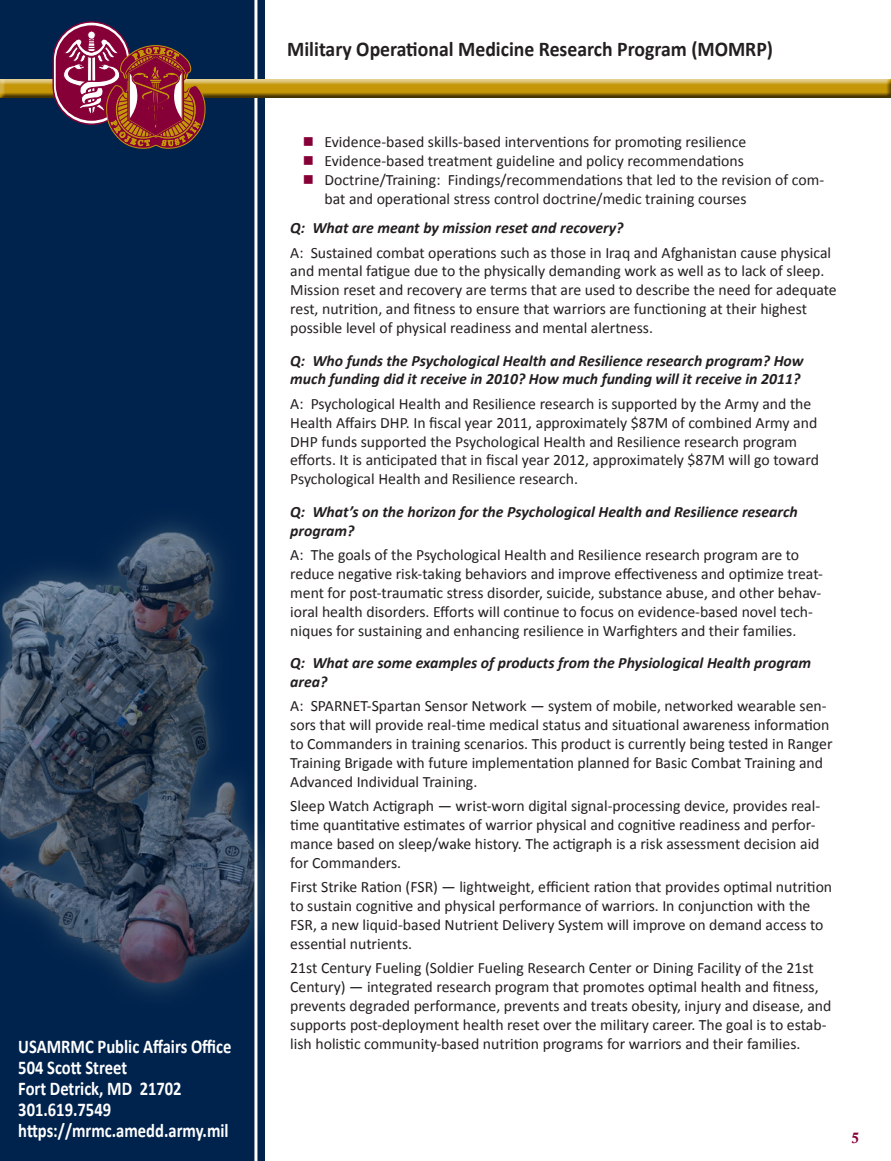
<style>
.page{position:relative;width:891px;height:1161px;background:#fff}
.page>*{position:absolute;margin:0;border:0;box-sizing:border-box;transform-origin:0 0}
.Header_2{font:700 21px "Calibri";color:#231f20;scale:.94 1}
.t1{font:700 19.5px/21px "Calibri";color:#fff;scale:.85 1}
.Answers{font:15.75px/18.9px "Calibri";color:#231f20}
.Questions{font:italic 700 15.75px/18.9px "Calibri";color:#231f20}
.bullet_LAST{font:15.75px/18.9px "Calibri";color:#231f20}
.bullets{font:15.75px "Calibri";color:#231f20}
.Answers-2{font:italic 700 15.75px "Calibri";color:#231f20}
.t2{font:15px "Calis MT Bol";color:#860037}
</style>
<div class="page">
<img style="left:0;top:0;width:264px;height:1160px">
<hr style="left:254px;top:0;width:3px;height:1161px;background:#fff">
<div style="left:0;top:74px;width:891px;height:25px;background:#fff"></div>
<div style="left:0;top:79px;width:891px;height:20px;background:#231f20;opacity:.75"></div>
<svg style="left:53px;top:22px;width:77px;height:102px"></svg>
<div style="left:56px;top:25px;width:71px;height:96px;background:#860037;border-radius:36px"></div>
<svg style="left:62px;top:31px;width:143px;height:118px"></svg>
<p class="t1" style="left:18px;top:1036px;width:252px">USAMRMC Public Affairs Office<br>504 Scott Street</p>
<p class="t1" style="left:18px;top:1078px;width:194px">Fort Detrick, MD 21702<br>301.619.7549</p>
<p class="t1" style="left:18px;top:1120px;width:249px">https://mrmc.amedd.army.mil</p>
<p class="Header_2" style="left:287px;top:36px;width:518px">Military Operational Medicine Research Program (MOMRP)</p>
<p class="bullets" style="left:325px;top:132px;width:423px">Evidence-based skills-based interventions for promoting resilience</p>
<p class="bullets" style="left:325px;top:151px;width:421px">Evidence-based treatment guideline and policy recommendations</p>
<p class="bullet_LAST" style="left:325px;top:169px;width:501px">Doctrine/Training: Findings/recommendations that led to the revision of com&shy;bat and operational stress control doctrine/medic training courses</p>
<p class="Answers-2" style="left:290px;top:218px;width:335px">Q: What are meant by mission reset and recovery?</p>
<p class="Answers" style="left:290px;top:242px;width:548px">A: Sustained combat operations such as those in Iraq and Afghanistan cause physical and mental fatigue due to the physically demanding work as well as to lack of sleep.<br>Mission reset and recovery are terms that are used to describe the need for adequate rest, nutrition, and fitness to ensure that warriors are functioning at their highest possible level of physical readiness and mental alertness.</p>
<p class="Questions" style="left:290px;top:350px;width:515px">Q: Who funds the Psychological Health and Resilience research program? How much funding did it receive in 2010? How much funding will it receive in 2011?</p>
<p class="Answers" style="left:290px;top:393px;width:530px">A: Psychological Health and Resilience research is supported by the Army and the Health Affairs DHP. In fiscal year 2011, approximately $87M of combined Army and DHP funds supported the Psychological Health and Resilience research program efforts. It is anticipated that in fiscal year 2012, approximately $87M will go toward Psychological Health and Resilience research.</p>
<p class="Questions" style="left:290px;top:501px;width:509px">Q: What’s on the horizon for the Psychological Health and Resilience research program?</p>
<p class="Answers" style="left:290px;top:544px;width:534px">A: The goals of the Psychological Health and Resilience research program are to reduce negative risk-taking behaviors and improve effectiveness and optimize treat&shy;ment for post-traumatic stress disorder, suicide, substance abuse, and other behav&shy;ioral health disorders. Efforts will continue to focus on evidence-based novel tech&shy;niques for sustaining and enhancing resilience in Warfighters and their families.</p>
<p class="Questions" style="left:290px;top:652px;width:522px">Q: What are some examples of products from the Physiological Health program area?</p>
<p class="Answers" style="left:290px;top:696px;width:544px">A: SPARNET-Spartan Sensor Network — system of mobile, networked wearable sen&shy;sors that will provide real-time medical status and situational awareness information to Commanders in training scenarios. This product is currently being tested in Ranger Training Brigade with future implementation planned for Basic Combat Training and Advanced Individual Training.</p>
<p class="Answers" style="left:290px;top:796px;width:531px">Sleep Watch Actigraph — wrist-worn digital signal-processing device, provides real&shy;time quantitative estimates of warrior physical and cognitive readiness and perfor&shy;mance based on sleep/wake history. The actigraph is a risk assessment decision aid for Commanders.</p>
<p class="Answers" style="left:290px;top:877px;width:543px">First Strike Ration (FSR) — lightweight, efficient ration that provides optimal nutrition to sustain cognitive and physical performance of warriors. In conjunction with the FSR, a new liquid-based Nutrient Delivery System will improve on demand access to essential nutrients.</p>
<p class="Answers" style="left:290px;top:958px;width:543px">21st Century Fueling (Soldier Fueling Research Center or Dining Facility of the 21st Century) — integrated research program that promotes optimal health and fitness, prevents degraded performance, prevents and treats obesity, injury and disease, and supports post-deployment health reset over the military career. The goal is to estab&shy;lish holistic community-based nutrition programs for warriors and their families.</p>
<p class="t2" style="left:852px;top:1130px;width:9px">5</p>
</div>
